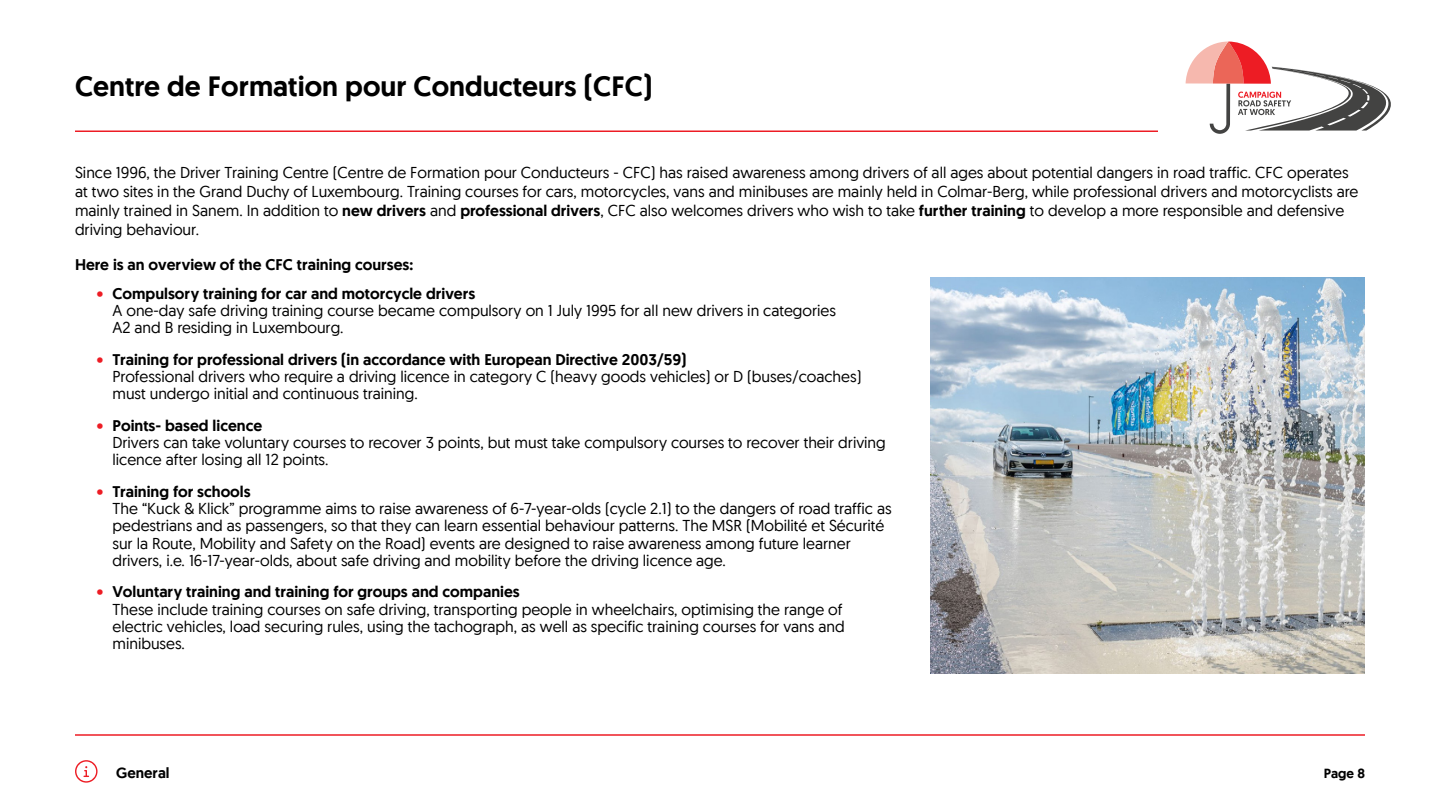
<style>
.page{position:relative;width:1440px;height:810px;background:#fff}
.page>*{position:absolute;margin:0;border:0;box-sizing:border-box;transform-origin:0 0}
.Titre_page{font:500 28.5px "Geomanist";color:#000}
.Bullets{font:15.75px/17.2px "Geomanist";color:#000}
.Body{font:15.75px/18.9px "Geomanist";color:#000}
.Petit_titre_body_bold{font:500 15.75px "Geomanist";color:#000}
.t1{font:500 15px "Geomanist";color:#000}
.t2{font:500 13.5px "Geomanist";color:#000}
.s1{font-weight:500}
.s2{font-weight:500;color:#ed1c24}
</style>
<div class="page">
<svg style="left:75px;top:760px;width:23px;height:23px"></svg>
<img style="left:930px;top:278px;width:435px;height:396px">
<hr style="left:75px;top:130px;width:1083px;height:2px;background:#ed1c24">
<hr style="left:75px;top:734px;width:1290px;height:2px;background:#ed1c24">
<svg style="left:1186px;top:42px;width:205px;height:92px"></svg>
<h3 class="Titre_page" style="left:75px;top:68px;width:579px">Centre de Formation pour Conducteurs (CFC)</h3>
<p class="Body" style="left:75px;top:163px;width:1285px">Since 1996, the Driver Training Centre (Centre de Formation pour Conducteurs - CFC) has raised awareness among drivers of all ages about potential dangers in road traffic. CFC operates at two sites in the Grand Duchy of Luxembourg. Training courses for cars, motorcycles, vans and minibuses are mainly held in Colmar-Berg, while professional drivers and motorcyclists are mainly trained in Sanem. In addition to <span class="s1">new drivers</span> and <span class="s1">professional drivers</span>, CFC also welcomes drivers who wish to take <span class="s1">further training</span> to develop a more responsible and defensive driving behaviour.</p>
<p class="Petit_titre_body_bold" style="left:75px;top:254px;width:340px">Here is an overview of the CFC training courses:</p>
<p class="Bullets" style="left:112px;top:284px;width:725px;text-indent:-16px"><span class="s2">•</span> <span class="s1">Compulsory training for car and motorcycle drivers<br></span>A one-day safe driving training course became compulsory on 1 July 1995 for all new drivers in categories<br>A2 and B residing in Luxembourg.</p>
<p class="Bullets" style="left:112px;top:350px;width:750px;text-indent:-16px"><span class="s2">•</span> <span class="s1">Training for professional drivers (in accordance with European Directive 2003/59)<br></span>Professional drivers who require a driving licence in category C (heavy goods vehicles) or D (buses/coaches) must undergo initial and continuous training.</p>
<p class="Bullets" style="left:112px;top:416px;width:775px;text-indent:-16px"><span class="s2">•</span> <span class="s1">Points- based licence<br></span>Drivers can take voluntary courses to recover 3 points, but must take compulsory courses to recover their driving licence after losing all 12 points.</p>
<p class="Bullets" style="left:112px;top:482px;width:781px;text-indent:-16px"><span class="s2">•</span> <span class="s1">Training for schools<br></span>The “Kuck &amp; Klick” programme aims to raise awareness of 6-7-year-olds (cycle 2.1) to the dangers of road traffic as pedestrians and as passengers, so that they can learn essential behaviour patterns. The MSR (Mobilité et Sécurité sur la Route, Mobility and Safety on the Road) events are designed to raise awareness among future learner drivers, i.e. 16-17-year-olds, about safe driving and mobility before the driving licence age.</p>
<p class="Bullets" style="left:112px;top:583px;width:734px;text-indent:-16px"><span class="s2">•</span> <span class="s1">Voluntary training and training for groups and companies<br></span>These include training courses on safe driving, transporting people in wheelchairs, optimising the range of electric vehicles, load securing rules, using the tachograph, as well as specific training courses for vans and minibuses.</p>
<p class="t1" style="left:116px;top:763px;width:55px">General</p>
<p class="t2" style="left:1324px;top:764px;width:43px">Page 8</p>
</div>
